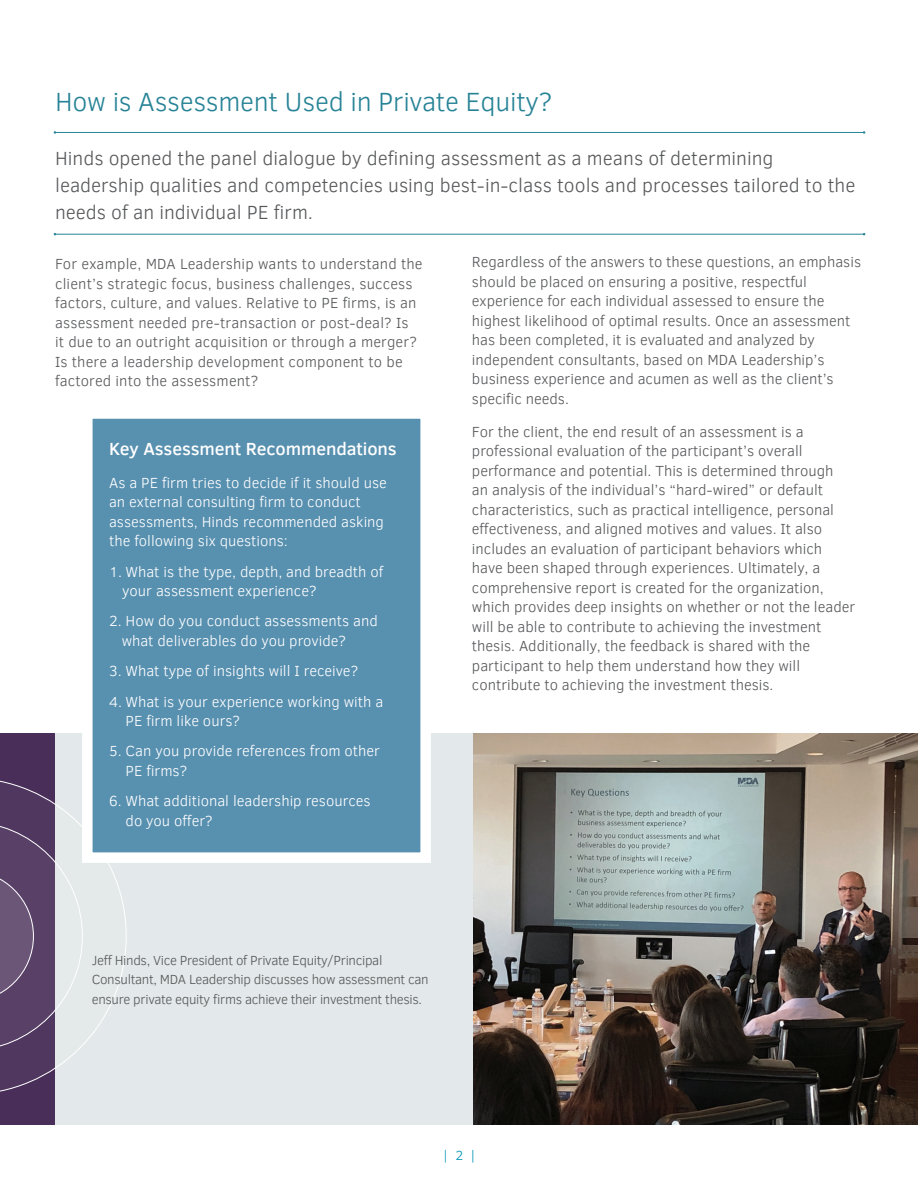
<style>
.page{position:relative;width:918px;height:1188px;background:#fff}
.page>*{position:absolute;margin:0;border:0;box-sizing:border-box;transform-origin:0 0}
.t1{font:300 27px "Clear Sans";letter-spacing:-.01em;color:#278396}
.t2{font:300 19.5px/27px "Clear Sans";color:#57585a}
.t3{font:500 18px "Clear Sans";letter-spacing:-.005em;color:#fff}
.t4{font:300 15px/19.5px "Clear Sans";color:#57585a}
.t5{font:300 15px/19.5px "Clear Sans";color:#fff}
.t6{font:300 13.5px/19.5px "Clear Sans";letter-spacing:-.025em;color:#57585a}
.t7{font:300 13.5px "Clear Sans";color:#0095b8}
</style>
<div class="page">
<div style="left:54px;top:734px;width:418px;height:391px;background:#e3e9ea"></div>
<img style="left:473px;top:734px;width:445px;height:391px">
<div style="left:0;top:734px;width:54px;height:391px;background:#482e59"></div>
<svg style="left:0;top:778px;width:126px;height:317px"></svg>
<hr style="left:56px;top:132px;width:807px;height:1px;background:#278396">
<hr style="left:56px;top:234px;width:807px;height:1px;background:#278396">
<div style="left:82px;top:408px;width:349px;height:455px;background:#5890b0;border:10px solid #fff"></div>
<h1 class="t1" style="left:55px;top:84px;width:499px">How is Assessment Used in Private Equity?</h1>
<h2 class="t2" style="left:55px;top:145px;width:802px">Hinds opened the panel dialogue by defining assessment as a means of determining leadership qualities and competencies using best-in-class tools and processes tailored to the needs of an individual PE firm.</h2>
<p class="t4" style="left:55px;top:254px;width:369px">For example, MDA Leadership wants to understand the client’s strategic focus, business challenges, success factors, culture, and values. Relative to PE firms, is an assessment needed pre-transaction or post-deal? Is<br>it due to an outright acquisition or through a merger?<br>Is there a leadership development component to be factored into the assessment?</p>
<p class="t4" style="left:472px;top:252px;width:391px">Regardless of the answers to these questions, an emphasis should be placed on ensuring a positive, respectful experience for each individual assessed to ensure the highest likelihood of optimal results. Once an assessment has been completed, it is evaluated and analyzed by independent consultants, based on MDA Leadership’s business experience and acumen as well as the client’s specific needs.</p>
<p class="t4" style="left:472px;top:422px;width:385px">For the client, the end result of an assessment is a professional evaluation of the participant’s overall performance and potential. This is determined through<br>an analysis of the individual’s “hard-wired” or default characteristics, such as practical intelligence, personal effectiveness, and aligned motives and values. It also includes an evaluation of participant behaviors which have been shaped through experiences. Ultimately, a comprehensive report is created for the organization, which provides deep insights on whether or not the leader will be able to contribute to achieving the investment thesis. Additionally, the feedback is shared with the participant to help them understand how they will contribute to achieving the investment thesis.</p>
<p class="t3" style="left:109px;top:436px;width:289px">Key Assessment Recommendations</p>
<p class="t5" style="left:109px;top:473px;width:279px">As a PE firm tries to decide if it should use an external consulting firm to conduct assessments, Hinds recommended asking the following six questions:</p>
<p class="t5" style="left:122px;top:562px;width:263px;text-indent:-13px">1. What is the type, depth, and breadth of your assessment experience?</p>
<p class="t5" style="left:122px;top:611px;width:258px;text-indent:-13px">2. How do you conduct assessments and what deliverables do you provide?</p>
<p class="t5" style="left:109px;top:661px;width:251px">3. What type of insights will I receive?</p>
<p class="t5" style="left:126px;top:692px;width:259px;text-indent:-16px">4. What is your experience working with a<br>PE firm like ours?</p>
<p class="t5" style="left:126px;top:741px;width:256px;text-indent:-16px">5. Can you provide references from other<br>PE firms?</p>
<p class="t5" style="left:126px;top:791px;width:247px;text-indent:-16px">6. What additional leadership resources do you offer?</p>
<p class="t6" style="left:92px;top:951px;width:338px">Jeff Hinds, Vice President of Private Equity/Principal<br>Consultant, MDA Leadership discusses how assessment can ensure private equity firms achieve their investment thesis.</p>
<p class="t7" style="left:443px;top:1147px;width:35px">| 2 |</p>
</div>
